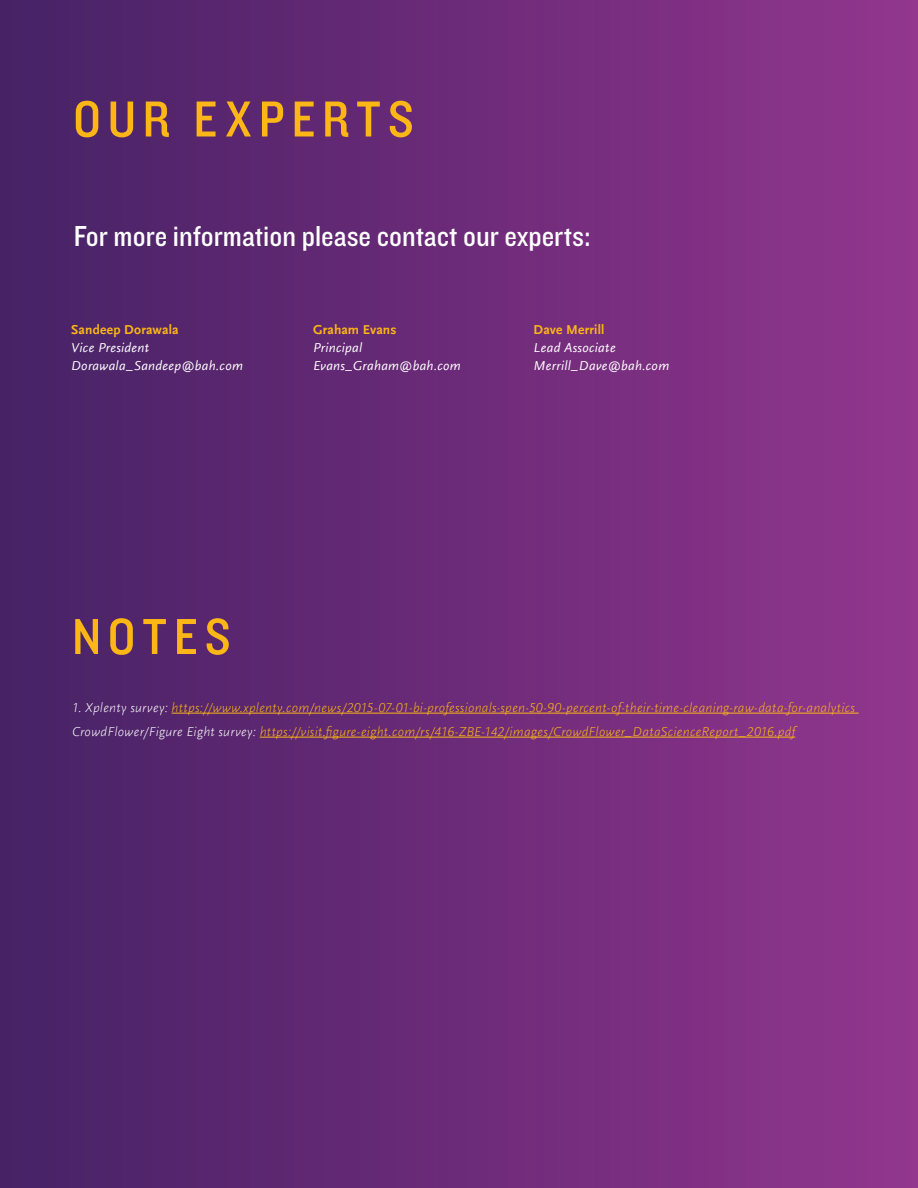
<style>
.page{position:relative;width:918px;height:1188px;background:#fff}
.page>*{position:absolute;margin:0;border:0;box-sizing:border-box;transform-origin:0 0}
.Section_Headline_Lev{font:52.5px "Knockout 30 Junior Welterwt";letter-spacing:.135em;color:#fcb615}
.For_more_info_callou{font:30px "Knockout 30 Junior Welterwt";color:#fff}
.Notes_Caption{font:italic 300 13.5px/24px "Scala Sans Offc";letter-spacing:.02em;color:#fcb615}
.Author_Name{font:italic 13.5px/18px "Scala Sans Offc";letter-spacing:.02em;color:#fff}
.Author_Name-2{font:700 13.5px/18px "Scala Sans Offc";letter-spacing:.01em;color:#fcb615}
.s1{font-weight:400;font-style:italic;color:#fff}
.s2{font-weight:700;font-style:normal;color:#fcb615}
.s3{color:#fff}
</style>
<div class="page">
<div style="left:0;top:0;width:918px;height:1188px;background:linear-gradient(to right,#462264,#92368d)"></div>
<hr style="left:172px;top:713px;width:687px;height:1px;background:#fcb615">
<hr style="left:260px;top:737px;width:535px;height:1px;background:#fcb615">
<p class="Section_Headline_Lev" style="left:73px;top:84px;width:342px">OUR EXPERTS</p>
<p class="For_more_info_callou" style="left:74px;top:216px;width:519px">For more information please contact our experts:</p>
<p class="Author_Name-2" style="left:71px;top:321px;width:109px">Sandeep Dorawala<br><span class="s1">Vice President</span></p>
<p class="Author_Name" style="left:71px;top:357px;width:173px">Dorawala_Sandeep@bah.com</p>
<p class="Author_Name-2" style="left:313px;top:321px;width:85px">Graham Evans<br><span class="s1">Principal</span></p>
<p class="Author_Name" style="left:313px;top:357px;width:149px">Evans_Graham@bah.com</p>
<p class="Author_Name" style="left:534px;top:321px;width:84px"><span class="s2">Dave Merrill<br></span>Lead Associate</p>
<p class="Author_Name" style="left:534px;top:357px;width:137px">Merrill_Dave@bah.com</p>
<p class="Section_Headline_Lev" style="left:72px;top:601px;width:160px">NOTES</p>
<p class="Notes_Caption" style="left:72px;top:696px;width:785px"><span class="s3">1. Xplenty survey:</span> https://www.xplenty.com/news/2015-07-01-bi-professionals-spen-50-90-percent-of-their-time-cleaning-raw-data-for-analytics<br><span class="s3">CrowdFlower/Figure Eight survey:</span> https://visit.figure-eight.com/rs/416-ZBE-142/images/CrowdFlower_DataScienceReport_2016.pdf</p>
</div>
